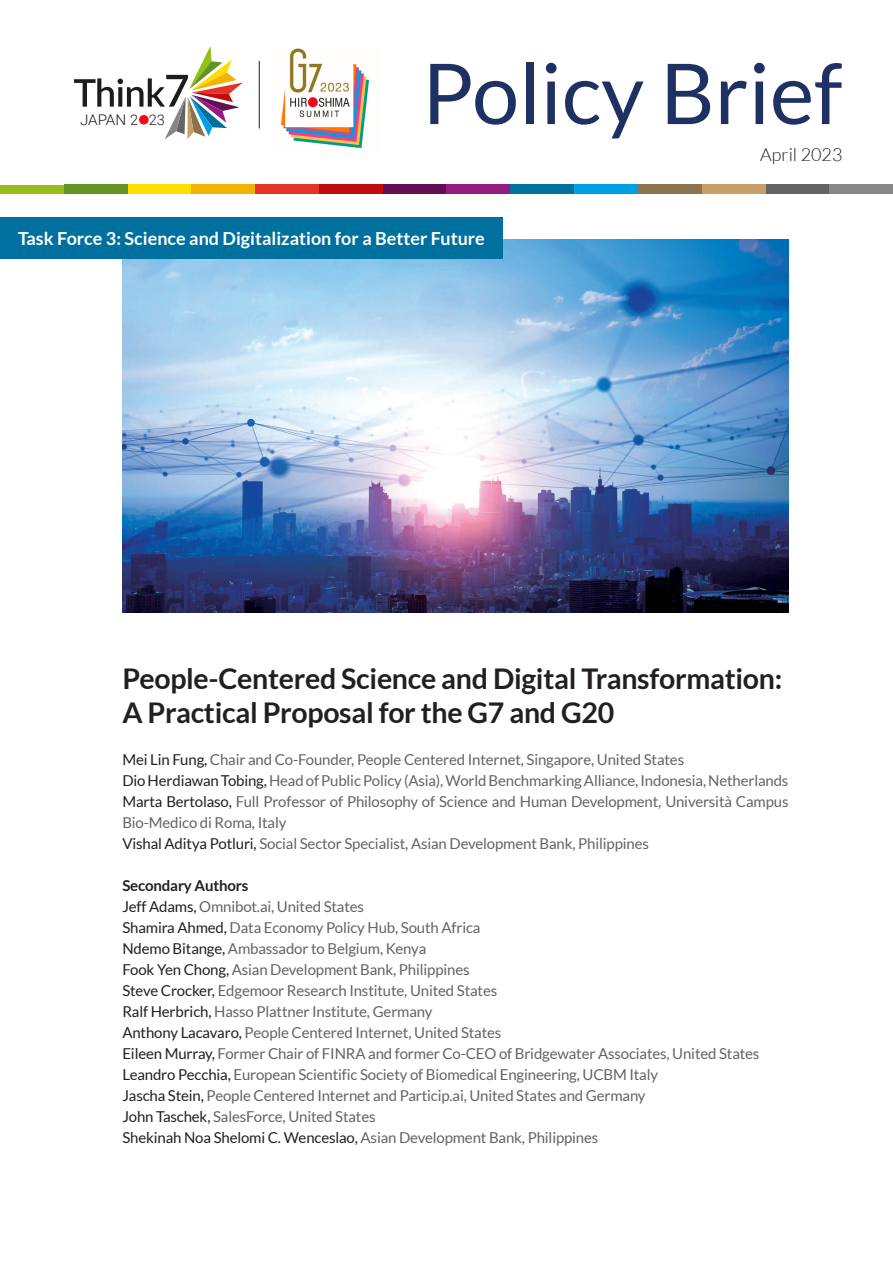
<style>
.page{position:relative;width:893px;height:1263px;background:#fff}
.page>*{position:absolute;margin:0;border:0;box-sizing:border-box;transform-origin:0 0}
.t1{font:84px "Lato";color:#1e3162}
.t2{font:700 28.5px/34.2px "Lato";letter-spacing:-.01em;color:#231f20}
.t3{font:700 18px "Lato";color:#fff}
.t4{font:300 18px "Lato";color:#231f20}
.Body_Text{font:15px/21px "Lato";letter-spacing:-.01em;color:#636361}
.Body_Text-2{font:700 15px "Lato";letter-spacing:-.01em;color:#231f20}
.t5{font:300 14.7px "Roboto";letter-spacing:-.005em;color:#1d1d1b;scale:1.04 1}
.s1{font-size:14.55px}
.s2{color:#231f20}
</style>
<div class="page">
<img style="left:122px;top:240px;width:666px;height:372px">
<svg style="left:74px;top:46px;width:169px;height:93px"></svg>
<div style="left:139px;top:115px;width:10px;height:10px;background:#f80417;border-radius:50%"></div>
<hr style="left:259px;top:61px;width:1px;height:67px;background:#1d1d1b">
<img style="left:281px;top:48px;width:89px;height:101px">
<div style="left:0;top:217px;width:503px;height:42px;background:#00709e"></div>
<div style="left:0;top:185px;width:64px;height:9px;background:#94bf1f"></div>
<div style="left:255px;top:184px;width:64px;height:10px;background:#e63329"></div>
<div style="left:510px;top:184px;width:64px;height:10px;background:#00709e"></div>
<div style="left:128px;top:184px;width:63px;height:10px;background:#ffde00"></div>
<div style="left:383px;top:184px;width:63px;height:10px;background:#630d54"></div>
<div style="left:638px;top:184px;width:64px;height:10px;background:#8a734d"></div>
<div style="left:765px;top:184px;width:64px;height:10px;background:#636361"></div>
<div style="left:64px;top:184px;width:64px;height:10px;background:#619424"></div>
<div style="left:319px;top:184px;width:64px;height:10px;background:#bf0d0d"></div>
<div style="left:574px;top:184px;width:64px;height:10px;background:#009ee3"></div>
<div style="left:191px;top:184px;width:64px;height:10px;background:#f2b300"></div>
<div style="left:446px;top:184px;width:64px;height:10px;background:#941c80"></div>
<div style="left:702px;top:184px;width:63px;height:10px;background:#c99e66"></div>
<div style="left:829px;top:184px;width:64px;height:10px;background:#878787"></div>
<p class="t5" style="left:80px;top:109px;width:83px">JAPAN <span class="s1">2 23</span></p>
<p class="t1" style="left:422px;top:47px;width:422px">Policy Brief</p>
<p class="t4" style="left:760px;top:145px;width:84px">April 2023</p>
<p class="t3" style="left:18px;top:228px;width:468px">Task Force 3: Science and Digitalization for a Better Future</p>
<p class="t2" style="left:122px;top:661px;width:661px">People-Centered Science and Digital Transformation:<br>A Practical Proposal for the G7 and G20</p>
<p class="Body_Text" style="left:122px;top:749px;width:563px"><span class="s2">Mei Lin Fung,</span> Chair and Co-Founder, People Centered Internet, Singapore, United States</p>
<p class="Body_Text" style="left:122px;top:770px;width:668px"><span class="s2">Dio Herdiawan Tobing,</span> Head of Public Policy (Asia), World Benchmarking Alliance, Indonesia, Netherlands</p>
<p class="Body_Text" style="left:122px;top:791px;width:668px"><span class="s2">Marta Bertolaso,</span> Full Professor of Philosophy of Science and Human Development, Università Campus<br>Bio-Medico di Roma, Italy</p>
<p class="Body_Text" style="left:122px;top:833px;width:528px"><span class="s2">Vishal Aditya Potluri,</span> Social Sector Specialist, Asian Development Bank, Philippines</p>
<p class="Body_Text-2" style="left:122px;top:877px;width:127px">Secondary Authors</p>
<p class="Body_Text" style="left:122px;top:896px;width:243px"><span class="s2">Jeff Adams,</span> Omnibot.ai, United States</p>
<p class="Body_Text" style="left:122px;top:917px;width:360px"><span class="s2">Shamira Ahmed,</span> Data Economy Policy Hub, South Africa</p>
<p class="Body_Text" style="left:122px;top:938px;width:305px"><span class="s2">Ndemo Bitange,</span> Ambassador to Belgium, Kenya</p>
<p class="Body_Text" style="left:122px;top:959px;width:349px"><span class="s2">Fook Yen Chong,</span> Asian Development Bank, Philippines</p>
<p class="Body_Text" style="left:122px;top:980px;width:376px"><span class="s2">Steve Crocker,</span> Edgemoor Research Institute, United States</p>
<p class="Body_Text" style="left:122px;top:1001px;width:312px"><span class="s2">Ralf Herbrich,</span> Hasso Plattner Institute, Germany</p>
<p class="Body_Text" style="left:122px;top:1022px;width:380px"><span class="s2">Anthony Lacavaro,</span> People Centered Internet, United States</p>
<p class="Body_Text" style="left:122px;top:1043px;width:639px"><span class="s2">Eileen Murray,</span> Former Chair of FINRA and former Co-CEO of Bridgewater Associates, United States</p>
<p class="Body_Text" style="left:122px;top:1064px;width:537px"><span class="s2">Leandro Pecchia,</span> European Scientific Society of Biomedical Engineering, UCBM Italy</p>
<p class="Body_Text" style="left:122px;top:1085px;width:525px"><span class="s2">Jascha Stein,</span> People Centered Internet and Particip.ai, United States and Germany</p>
<p class="Body_Text" style="left:122px;top:1106px;width:255px"><span class="s2">John Taschek,</span> SalesForce, United States</p>
<p class="Body_Text" style="left:122px;top:1127px;width:477px"><span class="s2">Shekinah Noa Shelomi C. Wenceslao,</span> Asian Development Bank, Philippines</p>
</div>
